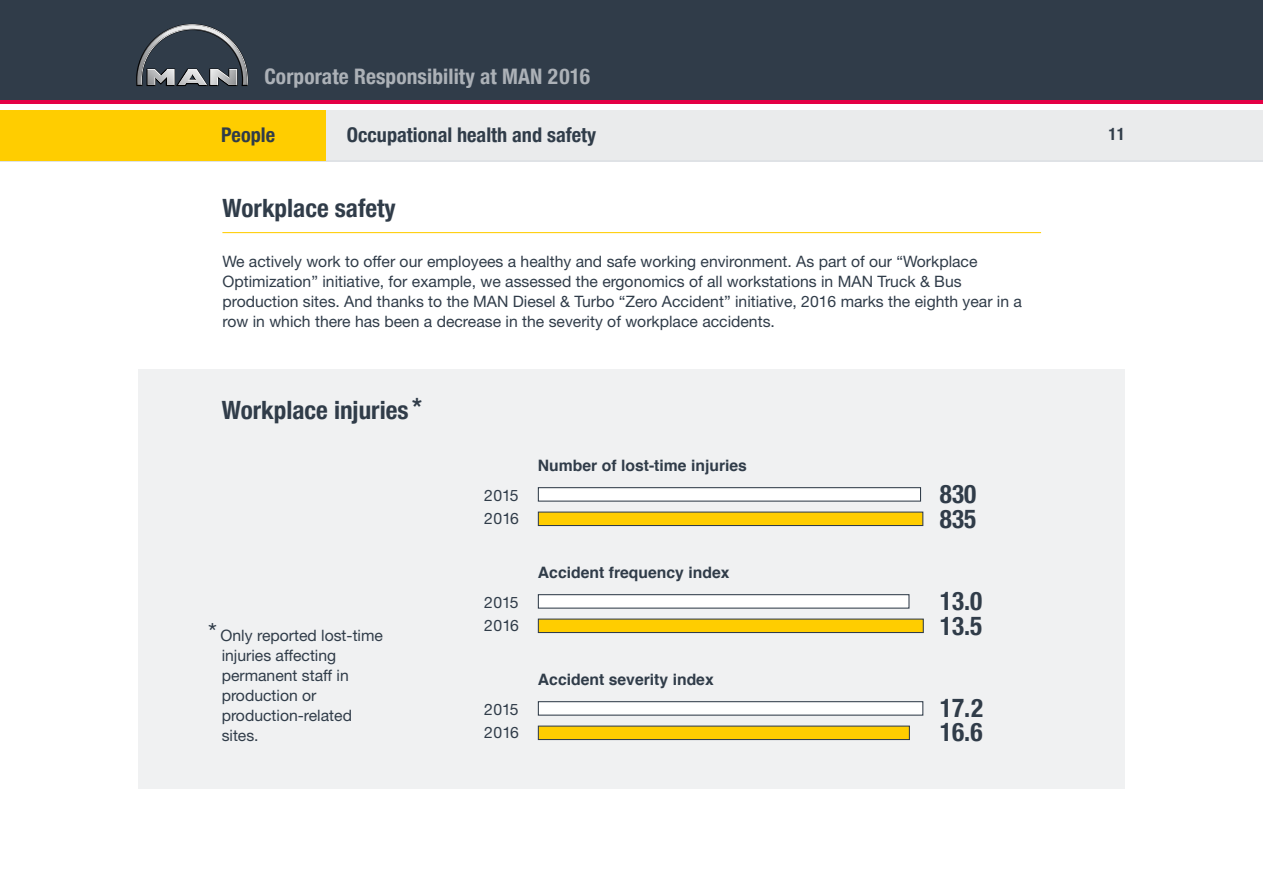
<style>
.page{position:relative;width:1263px;height:893px;background:#fff}
.page>*{position:absolute;margin:0;border:0;box-sizing:border-box;transform-origin:0 0}
.t1{font:700 25.2px/25px "MAN Europe Condensed";color:#303c49}
.t2{font:700 21.3px "MAN Europe Condensed";letter-spacing:.005em;color:#acb1b7}
.t3{font:700 20.25px "MAN Europe Condensed";color:#303c49}
.t4{font:700 16.8px "MAN Europe Condensed";color:#303c49}
.t5{font:15.75px/20px "Helvetica Neue";color:#303c49}
.t6{font:700 15.75px "Helvetica";color:#303c49}
.s1{font-size:25.2px}
</style>
<div class="page">
<div style="left:325px;top:111px;width:938px;height:50px;background:#eaebec"></div>
<hr style="left:0;top:161px;width:1263px;height:1px;background:#d2d6dc">
<div style="left:0;top:0;width:1263px;height:101px;background:#303c49"></div>
<svg style="left:136px;top:24px;width:112px;height:62px"></svg>
<hr style="left:0;top:100px;width:1263px;height:4px;background:#e40045">
<div style="left:0;top:111px;width:325px;height:50px;background:#ffcd00"></div>
<hr style="left:222px;top:232px;width:819px;height:1px;background:#ffcd00">
<div style="left:138px;top:369px;width:987px;height:419px;background:#f0f1f2"></div>
<div style="left:538px;top:487px;width:383px;height:15px;background:#fff;border:1px solid #303c49"></div>
<div style="left:538px;top:512px;width:385px;height:14px;background:#ffcd00;border:1px solid #303c49"></div>
<div style="left:538px;top:594px;width:371px;height:15px;background:#fff;border:1px solid #303c49"></div>
<div style="left:538px;top:619px;width:386px;height:14px;background:#ffcd00;border:1px solid #303c49"></div>
<div style="left:538px;top:701px;width:385px;height:15px;background:#fff;border:1px solid #303c49"></div>
<div style="left:538px;top:726px;width:372px;height:14px;background:#ffcd00;border:1px solid #303c49"></div>
<h2 class="t2" style="left:264px;top:61px;width:327px">Corporate Responsibility at MAN 2016</h2>
<p class="t3" style="left:221px;top:120px;width:55px">People</p>
<p class="t3" style="left:347px;top:120px;width:251px">Occupational health and safety</p>
<h1 class="t1" style="left:222px;top:194px;width:175px">Workplace safety</h1>
<p class="t5" style="left:222px;top:251px;width:801px">We actively work to offer our employees a healthy and safe working environment. As part of our “Workplace Optimization” initiative, for example, we assessed the ergonomics of all workstations in MAN Truck &amp; Bus production sites. And thanks to the MAN Diesel &amp; Turbo “Zero Accident” initiative, 2016 marks the eighth year in a row in which there has been a decrease in the severity of workplace accidents.</p>
<h1 class="t1" style="left:222px;top:396px;width:202px">Workplace injuries *</h1>
<p class="t5" style="left:222px;top:625px;width:163px;text-indent:-13px"><span class="s1">*</span> Only reported lost-time injuries affecting permanent staff in production or production-related sites.</p>
<p class="t6" style="left:538px;top:453px;width:211px">Number of lost-time injuries</p>
<p class="t5" style="left:484px;top:484px;width:36px;line-height:23px">2015<br>2016</p>
<h1 class="t1" style="left:940px;top:480px;width:38px">830<br>835</h1>
<p class="t6" style="left:538px;top:559px;width:193px">Accident frequency index</p>
<p class="t5" style="left:484px;top:591px;width:36px;line-height:23px">2015<br>2016</p>
<h1 class="t1" style="left:940px;top:587px;width:44px">13.0<br>13.5</h1>
<p class="t6" style="left:538px;top:666px;width:177px">Accident severity index</p>
<p class="t5" style="left:484px;top:698px;width:36px;line-height:23px">2015<br>2016</p>
<h1 class="t1" style="left:940px;top:694px;width:45px;line-height:24.5px">17.2<br>16.6</h1>
<p class="t4" style="left:1108px;top:121px;width:18px">11</p>
</div>
